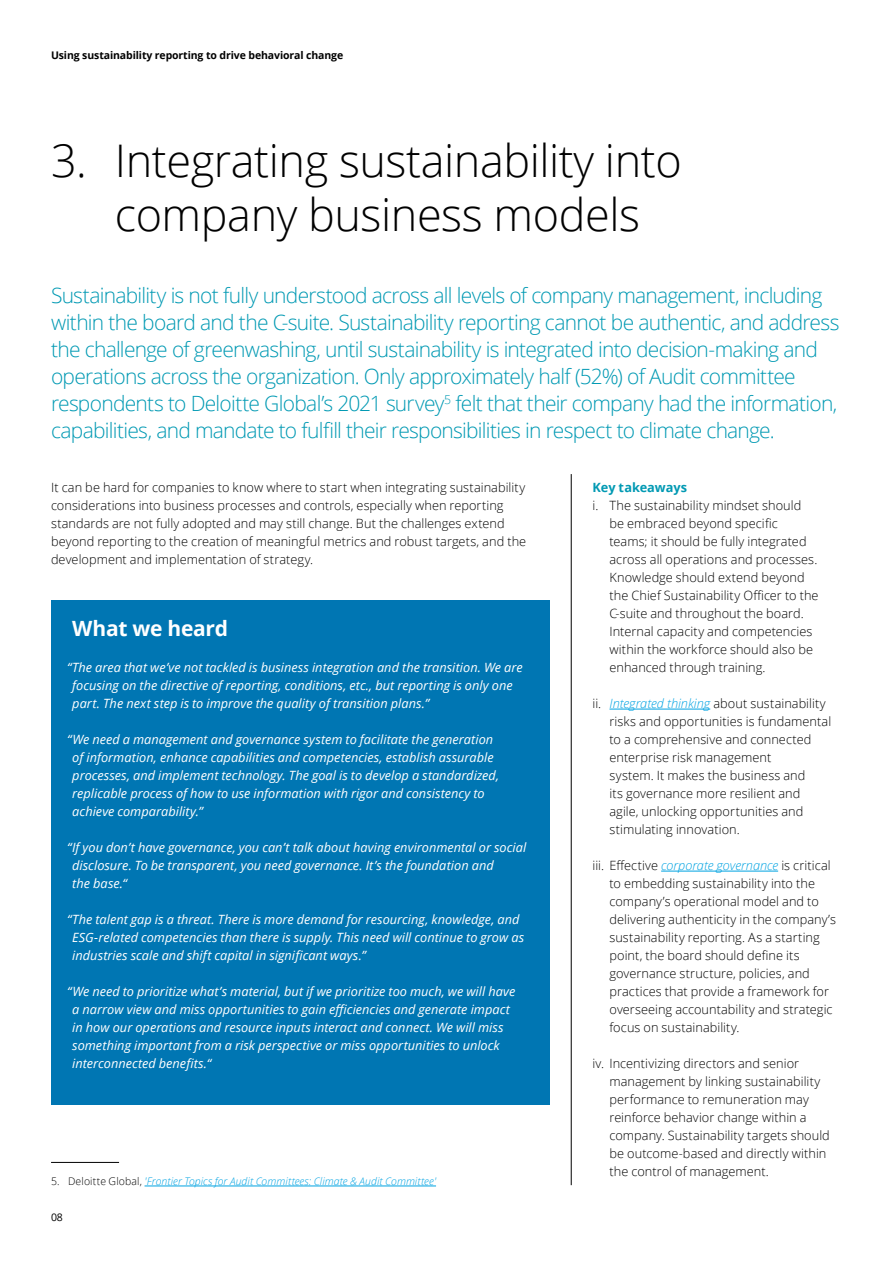
<style>
.page{position:relative;width:893px;height:1263px;background:#fff}
.page>*{position:absolute;margin:0;border:0;box-sizing:border-box;transform-origin:0 0}
.t1{font:300 45px/54px "Open Sans";letter-spacing:-.01em;color:#000;text-align:center}
.t2{font:300 21px/27px "Open Sans";letter-spacing:-.035em;color:#0099b3}
.t3{font:700 21px "Open Sans";letter-spacing:-.015em;color:#fff}
.t4{font:300 12.75px/18px "Open Sans";letter-spacing:.005em;color:#000}
.t5{font:italic 12.75px/18px "Open Sans";color:#fff}
.t6{font:700 12.75px "Open Sans";letter-spacing:-.005em;color:#0099b3}
.t7{font:italic 300 10.5px "Open Sans";letter-spacing:.005em;color:#00a3e2}
.t8{font:700 10.5px "Open Sans";letter-spacing:-.01em;color:#000}
.t9{font:10.5px "Open Sans";color:#000}
.s1{font-style:italic;color:#00a3e2}
.s2{font-style:normal;color:#000}
</style>
<div class="page">
<hr style="left:609px;top:709px;width:101px;height:1px;background:#00a3e2">
<hr style="left:661px;top:871px;width:117px;height:1px;background:#00a3e2">
<div style="left:51px;top:600px;width:499px;height:504px;background:#0076b3"></div>
<hr style="left:571px;top:474px;width:1px;height:711px;background:#000">
<hr style="left:51px;top:1162px;width:68px;height:1px;background:#000">
<hr style="left:145px;top:1186px;width:291px;height:1px;background:#00a3e2">
<p class="t8" style="left:51px;top:48px;width:294px">Using sustainability reporting to drive behavioral change</p>
<h1 class="t1" style="left:51px;top:132px;width:632px">3. Integrating sustainability into company business models</h1>
<p class="t2" style="left:51px;top:281px;width:790px">Sustainability is not fully understood across all levels of company management, including within the board and the C-suite. Sustainability reporting cannot be authentic, and address the challenge of greenwashing, until sustainability is integrated into decision-making and operations across the organization. Only approximately half (52%) of Audit committee respondents to Deloitte Global’s 2021 survey<sup>5</sup> felt that their company had the information, capabilities, and mandate to fulfill their responsibilities in respect to climate change.</p>
<p class="t4" style="left:51px;top:478px;width:477px">It can be hard for companies to know where to start when integrating sustainability considerations into business processes and controls, especially when reporting standards are not fully adopted and may still change. But the challenges extend beyond reporting to the creation of meaningful metrics and robust targets, and the development and implementation of strategy.</p>
<p class="t6" style="left:592px;top:478px;width:96px">Key takeaways</p>
<p class="t4" style="left:609px;top:496px;width:211px;text-indent:-17px">i. The sustainability mindset should be embraced beyond specific teams; it should be fully integrated across all operations and processes.<br>Knowledge should extend beyond the Chief Sustainability Officer to the C-suite and throughout the board.<br>Internal capacity and competencies within the workforce should also be enhanced through training.</p>
<p class="t4" style="left:609px;top:694px;width:223px;text-indent:-17px">ii. <span class="s1">Integrated thinking</span> about sustainability risks and opportunities is fundamental to a comprehensive and connected enterprise risk management<br>system. It makes the business and<br>its governance more resilient and agile, unlocking opportunities and stimulating innovation.</p>
<p class="t4" style="left:609px;top:856px;width:228px;text-indent:-17px">iii. Effective <span class="s1">corporate governance</span> is critical to embedding sustainability into the company’s operational model and to delivering authenticity in the company’s sustainability reporting. As a starting point, the board should define its governance structure, policies, and practices that provide a framework for overseeing accountability and strategic focus on sustainability.</p>
<p class="t4" style="left:609px;top:1054px;width:222px;text-indent:-17px">iv. Incentivizing directors and senior management by linking sustainability performance to remuneration may reinforce behavior change within a company. Sustainability targets should be outcome-based and directly within the control of management.</p>
<h2 class="t3" style="left:72px;top:614px;width:157px">What we heard</h2>
<p class="t5" style="left:72px;top:658px;width:452px;text-indent:-5px">“The area that we’ve not tackled is business integration and the transition. We are focusing on the directive of reporting, conditions, etc., but reporting is only one part. The next step is to improve the quality of transition plans.”</p>
<p class="t5" style="left:72px;top:730px;width:428px;text-indent:-5px">“We need a management and governance system to facilitate the generation of information, enhance capabilities and competencies, establish assurable processes, and implement technology. The goal is to develop a standardized, replicable process of how to use information with rigor and consistency to achieve comparability.”</p>
<p class="t5" style="left:72px;top:838px;width:456px;text-indent:-5px">“If you don’t have governance, you can’t talk about having environmental or social disclosure. To be transparent, you need governance. It’s the foundation and<br>the base.“</p>
<p class="t5" style="left:72px;top:910px;width:453px;text-indent:-5px">“The talent gap is a threat. There is more demand for resourcing, knowledge, and<br>ESG-related competencies than there is supply. This need will continue to grow as industries scale and shift capital in significant ways.”</p>
<p class="t5" style="left:72px;top:982px;width:445px;text-indent:-5px">“We need to prioritize what’s material, but if we prioritize too much, we will have a narrow view and miss opportunities to gain efficiencies and generate impact in how our operations and resource inputs interact and connect. We will miss something important from a risk perspective or miss opportunities to unlock interconnected benefits.“</p>
<p class="t7" style="left:51px;top:1174px;width:386px"><span class="s2">5. Deloitte Global,</span> 'Frontier Topics for Audit Committees: Climate &amp; Audit Committee'</p>
<p class="t9" style="left:51px;top:1210px;width:13px">08</p>
</div>
